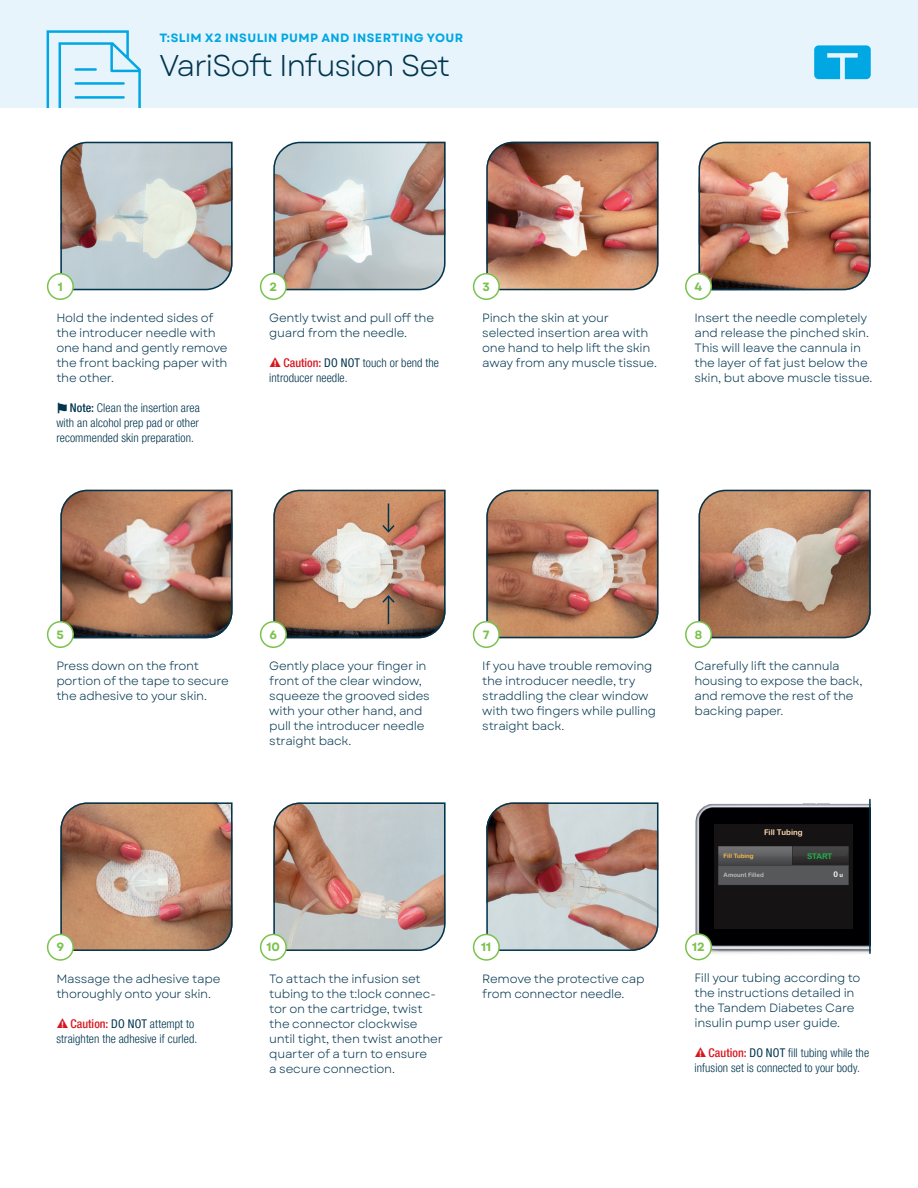
<style>
.page{position:relative;width:918px;height:1188px;background:#fff}
.page>*{position:absolute;margin:0;border:0;box-sizing:border-box;transform-origin:0 0}
.t1{font:30px "Garet";letter-spacing:-.045em;color:#01354e}
.t2{font:12px/15px "Garet";letter-spacing:-.02em;color:#01354e}
.t3{font:300 condensed 12px/15px "Helvetica Neue LT Pro";letter-spacing:.01em;color:#01354e}
.t4{font:700 12px "Garet";letter-spacing:.035em;color:#00a7e3}
.t5{font:700 12px "Garet";color:#7ac24d}
.t6{font:7.8px "Arial Rounded MT Bold";color:#fedab3}
.t7{font:7.8px "Arial Rounded MT Bold";letter-spacing:-.025em;color:#23b24b}
.t8{font:7.8px "Arial Rounded MT Bold";color:#fff}
.t9{font:6px "Arial Rounded MT Bold";color:#bcbdc0}
.t10{font:6px "Arial Rounded MT Bold";color:#fcb94b}
.s1{font-family:"Garet";font-weight:700;font-stretch:normal}
.s2{font-weight:500}
.s3{font-family:"Garet";font-weight:700;font-stretch:normal;color:#d7171f}
.s4{font-weight:500;color:#d7171f}
.s5{font-weight:400}
.s6{font-size:6px}
</style>
<div class="page">
<div style="left:0;top:0;width:918px;height:108px;background:#e8f4fb"></div>
<svg style="left:814px;top:45px;width:57px;height:34px;background:#22b2e6"></svg>
<svg style="left:46px;top:30px;width:95px;height:78px"></svg>
<hr style="left:76px;top:124px;width:48px;height:1px;background:#00a7e3">
<hr style="left:76px;top:110px;width:48px;height:1px;background:#00a7e3">
<hr style="left:76px;top:96px;width:48px;height:3px;background:#00a7e3">
<hr style="left:76px;top:82px;width:48px;height:3px;background:#00a7e3">
<hr style="left:76px;top:68px;width:20px;height:3px;background:#00a7e3">
<svg style="left:60px;top:141px;width:173px;height:150px;background:#b8b8b7"></svg>
<img style="left:273px;top:141px;width:173px;height:150px">
<img style="left:698px;top:141px;width:173px;height:150px">
<img style="left:486px;top:141px;width:173px;height:150px">
<div style="left:686px;top:274px;width:25px;height:25px;background:#fff;border-radius:50%"></div>
<div style="left:685px;top:273px;width:27px;height:27px;border:2px solid #7ac24d;border-radius:50%"></div>
<div style="left:48px;top:274px;width:25px;height:25px;background:#fff;border-radius:50%"></div>
<div style="left:47px;top:273px;width:27px;height:27px;border:2px solid #7ac24d;border-radius:50%"></div>
<div style="left:474px;top:274px;width:25px;height:25px;background:#fff;border-radius:50%"></div>
<div style="left:473px;top:273px;width:27px;height:27px;border:2px solid #7ac24d;border-radius:50%"></div>
<div style="left:261px;top:274px;width:25px;height:25px;background:#fff;border-radius:50%"></div>
<div style="left:260px;top:273px;width:27px;height:27px;border:2px solid #7ac24d;border-radius:50%"></div>
<svg style="left:698px;top:489px;width:173px;height:150px;background:#ae8a74"></svg>
<img style="left:60px;top:489px;width:173px;height:150px">
<img style="left:486px;top:489px;width:173px;height:150px">
<div style="left:686px;top:622px;width:25px;height:25px;background:#fff;border-radius:50%"></div>
<div style="left:685px;top:621px;width:27px;height:27px;border:2px solid #7ac24d;border-radius:50%"></div>
<div style="left:48px;top:622px;width:25px;height:25px;background:#fff;border-radius:50%"></div>
<div style="left:47px;top:621px;width:27px;height:27px;border:2px solid #7ac24d;border-radius:50%"></div>
<div style="left:474px;top:622px;width:25px;height:25px;background:#fff;border-radius:50%"></div>
<div style="left:473px;top:621px;width:27px;height:27px;border:2px solid #7ac24d;border-radius:50%"></div>
<div style="left:260px;top:621px;width:27px;height:27px;border:2px solid #7ac24d;border-radius:50%"></div>
<img style="left:685px;top:798px;width:186px;height:163px">
<hr style="left:869px;top:800px;width:2px;height:153px;background:#01354e">
<svg style="left:273px;top:802px;width:173px;height:150px;background:#b9aca6"></svg>
<div style="left:714px;top:824px;width:139px;height:104px;background:#151314"></div>
<svg style="left:718px;top:846px;width:131px;height:39px;background:#505052"></svg>
<svg style="left:60px;top:802px;width:173px;height:150px;background:#b78d74"></svg>
<svg style="left:486px;top:802px;width:173px;height:150px;background:#b5a29d"></svg>
<div style="left:48px;top:934px;width:25px;height:26px;background:#fff;border-radius:50%"></div>
<div style="left:47px;top:934px;width:27px;height:27px;border:2px solid #7ac24d;border-radius:50%"></div>
<div style="left:474px;top:934px;width:25px;height:26px;background:#fff;border-radius:50%"></div>
<div style="left:473px;top:934px;width:27px;height:27px;border:2px solid #7ac24d;border-radius:50%"></div>
<div style="left:261px;top:934px;width:25px;height:26px;background:#fff;border-radius:50%"></div>
<div style="left:260px;top:934px;width:27px;height:27px;border:2px solid #7ac24d;border-radius:50%"></div>
<div style="left:686px;top:934px;width:25px;height:26px;background:#fff;border-radius:50%"></div>
<div style="left:685px;top:933px;width:27px;height:27px;border:2px solid #7ac24d;border-radius:50%"></div>
<img style="left:273px;top:489px;width:173px;height:150px">
<p class="t4" style="left:159px;top:30px;width:305px">T:SLIM X2 INSULIN PUMP AND INSERTING YOUR</p>
<h1 class="t1" style="left:159px;top:47px;width:292px">VariSoft Infusion Set</h1>
<p class="t5" style="left:58px;top:279px;width:7px">1</p>
<p class="t2" style="left:56px;top:311px;width:173px">Hold the indented sides of the introducer needle with one hand and gently remove the front backing paper with the other.</p>
<p class="t3" style="left:56px;top:400px;width:145px;text-align:justify"><span class="s1">⚑</span> <span class="s2">Note:</span> Clean the insertion area with an alcohol prep pad or other recommended skin preparation.</p>
<p class="t5" style="left:269px;top:279px;width:9px">2</p>
<p class="t2" style="left:269px;top:311px;width:166px">Gently twist and pull off the guard from the needle.</p>
<p class="t3" style="left:269px;top:355px;width:171px"><span class="s3">⚠</span> <span class="s4">Caution:</span> <span class="s5">DO NOT</span> touch or bend the introducer needle.</p>
<p class="t5" style="left:483px;top:279px;width:9px">3</p>
<p class="t2" style="left:482px;top:311px;width:176px">Pinch the skin at your selected insertion area with one hand to help lift the skin away from any muscle tissue.</p>
<p class="t5" style="left:695px;top:279px;width:9px">4</p>
<p class="t2" style="left:695px;top:311px;width:179px">Insert the needle completely and release the pinched skin.<br>This will leave the cannula in the layer of fat just below the skin, but above muscle tissue.</p>
<p class="t5" style="left:57px;top:627px;width:9px">5</p>
<p class="t2" style="left:56px;top:659px;width:174px">Press down on the front portion of the tape to secure the adhesive to your skin.</p>
<p class="t5" style="left:269px;top:627px;width:9px">6</p>
<p class="t2" style="left:269px;top:659px;width:162px">Gently place your finger in front of the clear window, squeeze the grooved sides with your other hand, and pull the introducer needle straight back.</p>
<p class="t5" style="left:56px;top:940px;width:9px">9</p>
<p class="t2" style="left:56px;top:971px;width:166px">Massage the adhesive tape thoroughly onto your skin.</p>
<p class="t3" style="left:56px;top:1016px;width:143px"><span class="s3">⚠</span> <span class="s4">Caution:</span> <span class="s5">DO NOT</span> attempt to straighten the adhesive if curled.</p>
<p class="t5" style="left:267px;top:940px;width:15px">10</p>
<p class="t2" style="left:269px;top:971px;width:175px">To attach the infusion set tubing to the t:lock connec&shy;tor on the cartridge, twist the connector clockwise until tight, then twist another quarter of a turn to ensure<br>a secure connection.</p>
<p class="t5" style="left:483px;top:627px;width:8px">7</p>
<p class="t2" style="left:482px;top:659px;width:175px">If you have trouble removing the introducer needle, try straddling the clear window with two fingers while pulling straight back.</p>
<p class="t5" style="left:695px;top:627px;width:9px">8</p>
<p class="t2" style="left:695px;top:659px;width:170px">Carefully lift the cannula housing to expose the back, and remove the rest of the backing paper.</p>
<p class="t5" style="left:481px;top:940px;width:12px">11</p>
<p class="t2" style="left:482px;top:971px;width:164px">Remove the protective cap from connector needle.</p>
<p class="t6" style="left:764px;top:827px;width:40px">Fill Tubing</p>
<p class="t10" style="left:724px;top:852px;width:32px">Fill Tubing</p>
<p class="t7" style="left:807px;top:851px;width:27px">START</p>
<p class="t9" style="left:724px;top:872px;width:42px">Amount Filled</p>
<p class="t8" style="left:833px;top:870px;width:11px">0 <span class="s6">u</span></p>
<p class="t5" style="left:692px;top:939px;width:14px">12</p>
<p class="t2" style="left:695px;top:971px;width:168px">Fill your tubing according to the instructions detailed in the Tandem Diabetes Care insulin pump user guide.</p>
<p class="t3" style="left:695px;top:1045px;width:176px"><span class="s3">⚠</span> <span class="s4">Caution:</span> <span class="s5">DO NOT</span> fill tubing while the infusion set is connected to your body.</p>
</div>
